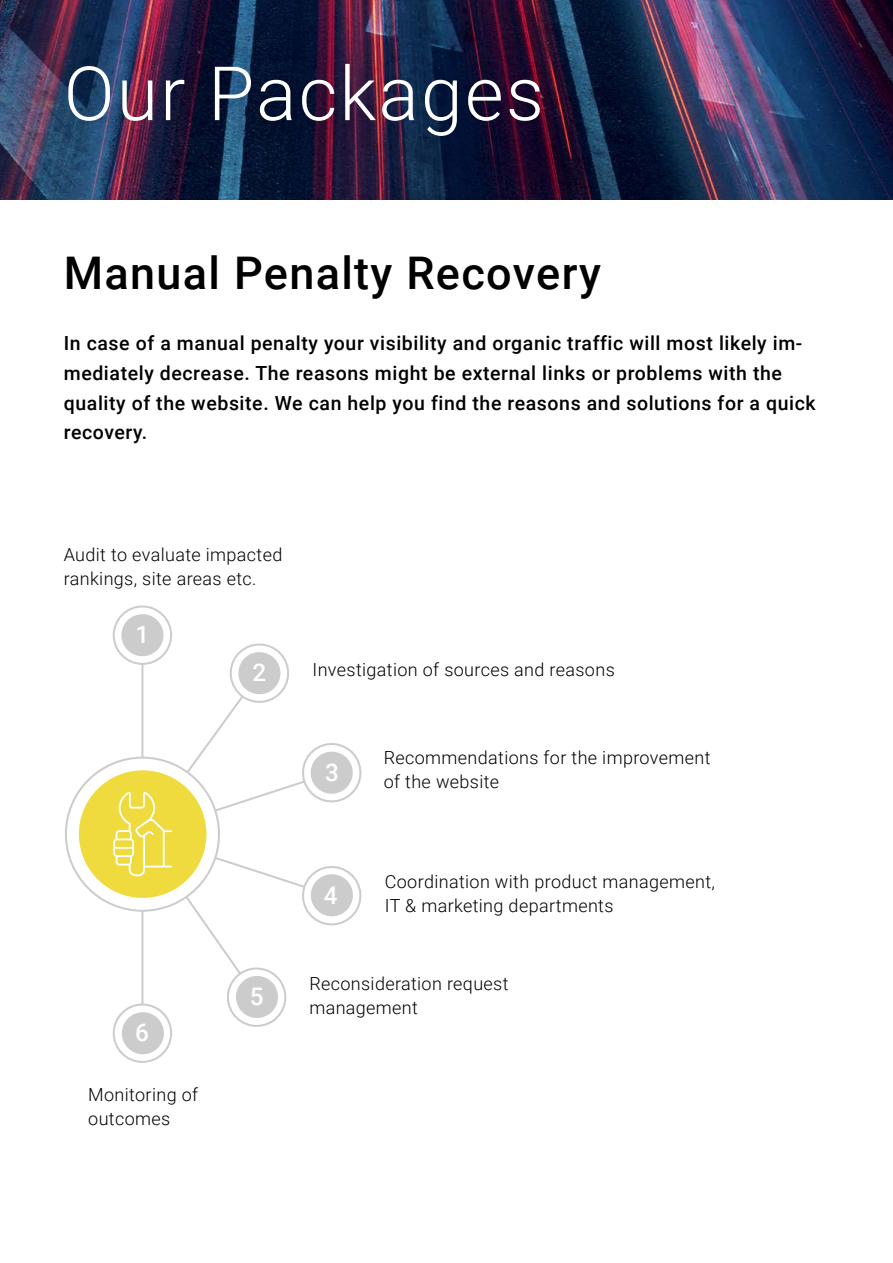
<style>
.page{position:relative;width:893px;height:1263px;background:#fff}
.page>*{position:absolute;margin:0;border:0;box-sizing:border-box;transform-origin:0 0}
.t1{font:300 75px "Roboto";letter-spacing:.03em;color:#fff}
.t2{font:500 45px "Roboto";letter-spacing:.03em;color:#000}
.t3{font:500 24.3px "Roboto";color:#fff}
.t4{font:500 19.5px/30px "Roboto";letter-spacing:.03em;color:#000}
.t5{font:300 18px/24px "Roboto";letter-spacing:.02em;color:#000}
</style>
<div class="page">
<img style="left:0;top:0;width:893px;height:200px">
<svg style="left:114px;top:1004px;width:57px;height:58px"></svg>
<div style="left:113px;top:1003px;width:59px;height:60px;border:2px solid #cdcccc;border-radius:50%"></div>
<div style="left:122px;top:1012px;width:42px;height:42px;background:#cdcccc;border-radius:50%"></div>
<svg style="left:114px;top:606px;width:57px;height:58px"></svg>
<div style="left:113px;top:605px;width:59px;height:60px;border:2px solid #cdcccc;border-radius:50%"></div>
<div style="left:121px;top:614px;width:42px;height:42px;background:#cdcccc;border-radius:50%"></div>
<div style="left:79px;top:770px;width:127px;height:128px;background:#efdb3e;border-radius:50%"></div>
<svg style="left:111px;top:641px;width:251px;height:392px"></svg>
<h1 class="t1" style="left:64px;top:41px;width:482px">Our Packages</h1>
<h2 class="t2" style="left:64px;top:241px;width:539px">Manual Penalty Recovery</h2>
<p class="t4" style="left:64px;top:327px;width:753px">In case of a manual penalty your visibility and organic traffic will most likely im&shy;mediately decrease. The reasons might be external links or problems with the quality of the website. We can help you find the reasons and solutions for a quick recovery.</p>
<p class="t5" style="left:64px;top:542px;width:220px">Audit to evaluate impacted rankings, site areas etc.</p>
<h3 class="t3" style="left:135px;top:617px;width:15px">1</h3>
<h3 class="t3" style="left:135px;top:1015px;width:15px">6</h3>
<p class="t5" style="left:88px;top:1082px;width:111px">Monitoring of outcomes</p>
<h3 class="t3" style="left:252px;top:655px;width:15px">2</h3>
<h3 class="t3" style="left:250px;top:980px;width:15px">5</h3>
<p class="t5" style="left:313px;top:657px;width:304px">Investigation of sources and reasons</p>
<h3 class="t3" style="left:325px;top:755px;width:15px">3</h3>
<h3 class="t3" style="left:324px;top:878px;width:15px">4</h3>
<p class="t5" style="left:384px;top:745px;width:328px">Recommendations for the improvement of the website</p>
<p class="t5" style="left:385px;top:869px;width:332px">Coordination with product management,<br>IT &amp; marketing departments</p>
<p class="t5" style="left:309px;top:971px;width:201px">Reconsideration request management</p>
</div>
